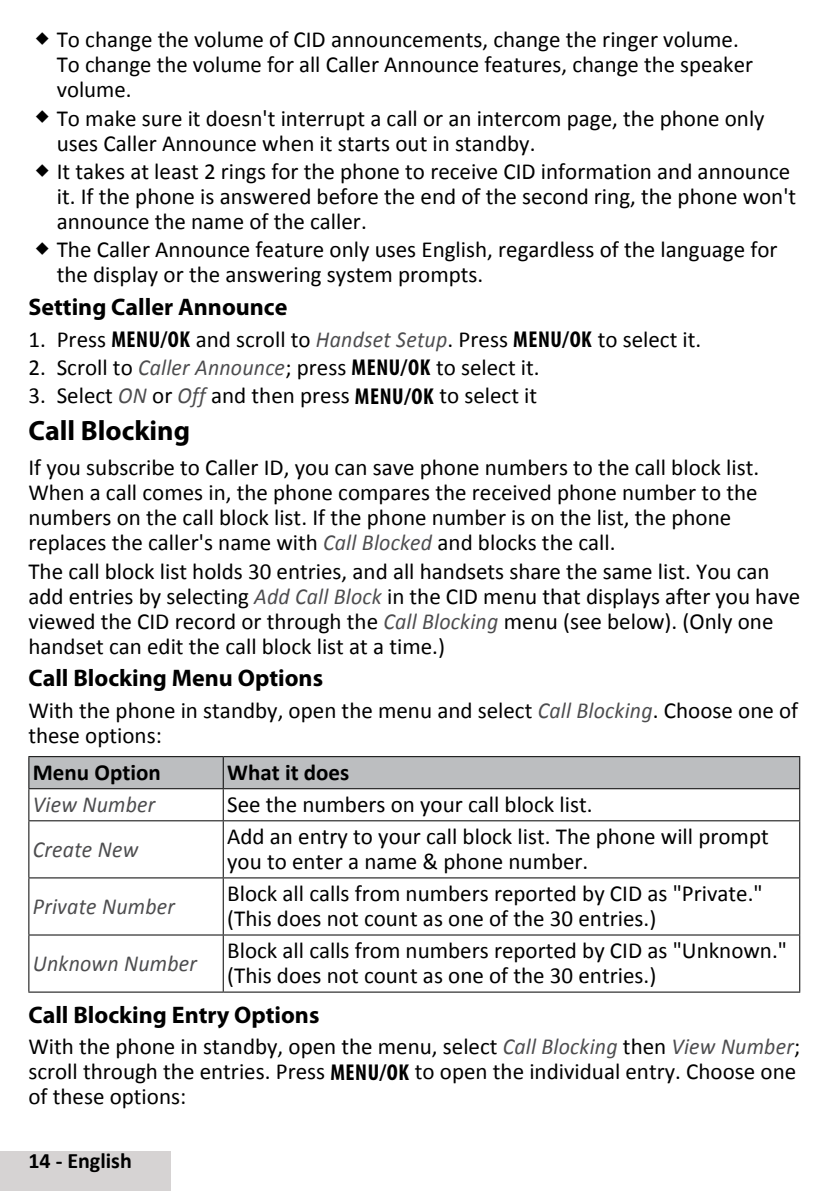
<style>
.page{position:relative;width:840px;height:1191px;background:#fff}
.page>*{position:absolute;margin:0;border:0;box-sizing:border-box;transform-origin:0 0}
.t1{font:700 28px "Myriad Pro";color:#000}
.t2{font:700 24px "Myriad Pro";color:#000}
.t3{font:23px/25px "Calibri";color:#000}
.t4{font:italic 23px "Calibri";letter-spacing:.01em;color:#4d4d4f;scale:.95 1}
.t5{font:700 23px "Calibri";color:#000}
.t6{font:700 22px "Calibri";color:#000}
.s1{font-family:"Myriad Pro";font-weight:700;font-stretch:condensed}
.s2{font-style:italic;color:#4d4d4f}
</style>
<div class="page">
<div style="left:0;top:1151px;width:170px;height:40px;background:#d6d3d3"></div>
<div style="left:29px;top:757px;width:769px;height:31px;background:#bcbec0"></div>
<hr style="left:28px;top:756px;width:195px;height:1px;background:#000">
<hr style="left:28px;top:757px;width:1px;height:31px;background:#000">
<hr style="left:223px;top:756px;width:576px;height:1px;background:#000">
<hr style="left:222px;top:757px;width:1px;height:31px;background:#000">
<hr style="left:798px;top:757px;width:1px;height:31px;background:#000">
<hr style="left:28px;top:788px;width:195px;height:1px;background:#000">
<hr style="left:28px;top:789px;width:1px;height:31px;background:#000">
<hr style="left:223px;top:788px;width:576px;height:1px;background:#000">
<hr style="left:222px;top:789px;width:1px;height:31px;background:#000">
<hr style="left:798px;top:789px;width:1px;height:31px;background:#000">
<hr style="left:28px;top:820px;width:195px;height:1px;background:#000">
<hr style="left:28px;top:821px;width:1px;height:56px;background:#000">
<hr style="left:223px;top:820px;width:576px;height:1px;background:#000">
<hr style="left:222px;top:821px;width:1px;height:56px;background:#000">
<hr style="left:798px;top:821px;width:1px;height:56px;background:#000">
<hr style="left:28px;top:877px;width:195px;height:1px;background:#000">
<hr style="left:28px;top:878px;width:1px;height:56px;background:#000">
<hr style="left:223px;top:877px;width:576px;height:1px;background:#000">
<hr style="left:222px;top:878px;width:1px;height:56px;background:#000">
<hr style="left:798px;top:878px;width:1px;height:56px;background:#000">
<hr style="left:28px;top:934px;width:195px;height:1px;background:#000">
<hr style="left:28px;top:935px;width:1px;height:56px;background:#000">
<hr style="left:223px;top:934px;width:576px;height:1px;background:#000">
<hr style="left:222px;top:935px;width:1px;height:56px;background:#000">
<hr style="left:798px;top:935px;width:1px;height:56px;background:#000">
<hr style="left:28px;top:991px;width:195px;height:1px;background:#000">
<hr style="left:223px;top:991px;width:576px;height:1px;background:#000">
<p class="t3" style="left:57px;top:26px;width:697px">To change the volume of CID announcements, change the ringer volume.<br>To change the volume for all Caller Announce features, change the speaker volume.</p>
<p class="t3" style="left:57px;top:104px;width:709px">To make sure it doesn't interrupt a call or an intercom page, the phone only uses Caller Announce when it starts out in standby.</p>
<p class="t3" style="left:57px;top:158px;width:740px">It takes at least 2 rings for the phone to receive CID information and announce it. If the phone is answered before the end of the second ring, the phone won't announce the name of the caller.</p>
<p class="t3" style="left:57px;top:236px;width:721px">The Caller Announce feature only uses English, regardless of the language for the display or the answering system prompts.</p>
<p class="t2" style="left:28px;top:291px;width:260px">Setting Caller Announce</p>
<p class="t3" style="left:28px;top:325px;width:674px">1. Press <span class="s1">MENU/OK</span> and scroll to <span class="s2">Handset Setup</span>. Press <span class="s1">MENU/OK</span> to select it.</p>
<p class="t3" style="left:28px;top:354px;width:512px">2. Scroll to <span class="s2">Caller Announce</span>; press <span class="s1">MENU/OK</span> to select it.</p>
<p class="t3" style="left:28px;top:382px;width:510px">3. Select <span class="s2">ON</span> or <span class="s2">Off</span> and then press <span class="s1">MENU/OK</span> to select it</p>
<p class="t1" style="left:28px;top:413px;width:163px">Call Blocking</p>
<p class="t3" style="left:28px;top:454px;width:732px">If you subscribe to Caller ID, you can save phone numbers to the call block list.<br>When a call comes in, the phone compares the received phone number to the numbers on the call block list. If the phone number is on the list, the phone replaces the caller's name with <span class="s2">Call Blocked</span> and blocks the call.</p>
<p class="t3" style="left:28px;top:557px;width:772px">The call block list holds 30 entries, and all handsets share the same list. You can add entries by selecting <span class="s2">Add Call Block</span> in the CID menu that displays after you have viewed the CID record or through the <span class="s2">Call Blocking</span> menu (see below). (Only one handset can edit the call block list at a time.)</p>
<p class="t2" style="left:28px;top:662px;width:296px">Call Blocking Menu Options</p>
<p class="t3" style="left:28px;top:696px;width:771px">With the phone in standby, open the menu and select <span class="s2">Call Blocking</span>. Choose one of these options:</p>
<p class="t5" style="left:33px;top:758px;width:129px">Menu Option</p>
<p class="t5" style="left:227px;top:758px;width:124px">What it does</p>
<p class="t4" style="left:33px;top:790px;width:130px">View Number</p>
<p class="t3" style="left:227px;top:791px;width:366px">See the numbers on your call block list.</p>
<p class="t4" style="left:33px;top:834px;width:112px">Create New</p>
<p class="t3" style="left:227px;top:823px;width:543px">Add an entry to your call block list. The phone will prompt you to enter a name &amp; phone number.</p>
<p class="t4" style="left:33px;top:892px;width:151px">Private Number</p>
<p class="t3" style="left:227px;top:880px;width:536px">Block all calls from numbers reported by CID as "Private." (This does not count as one of the 30 entries.)</p>
<p class="t3" style="left:227px;top:937px;width:561px">Block all calls from numbers reported by CID as "Unknown." (This does not count as one of the 30 entries.)</p>
<p class="t2" style="left:28px;top:999px;width:292px">Call Blocking Entry Options</p>
<p class="t3" style="left:28px;top:1033px;width:773px">With the phone in standby, open the menu, select <span class="s2">Call Blocking</span> then <span class="s2">View Number</span>; scroll through the entries. Press <span class="s1">MENU/OK</span> to open the individual entry. Choose one of these options:</p>
<p class="t4" style="left:33px;top:949px;width:174px">Unknown Number</p>
<p class="t6" style="left:28px;top:1147px;width:105px">14 - English</p>
</div>
